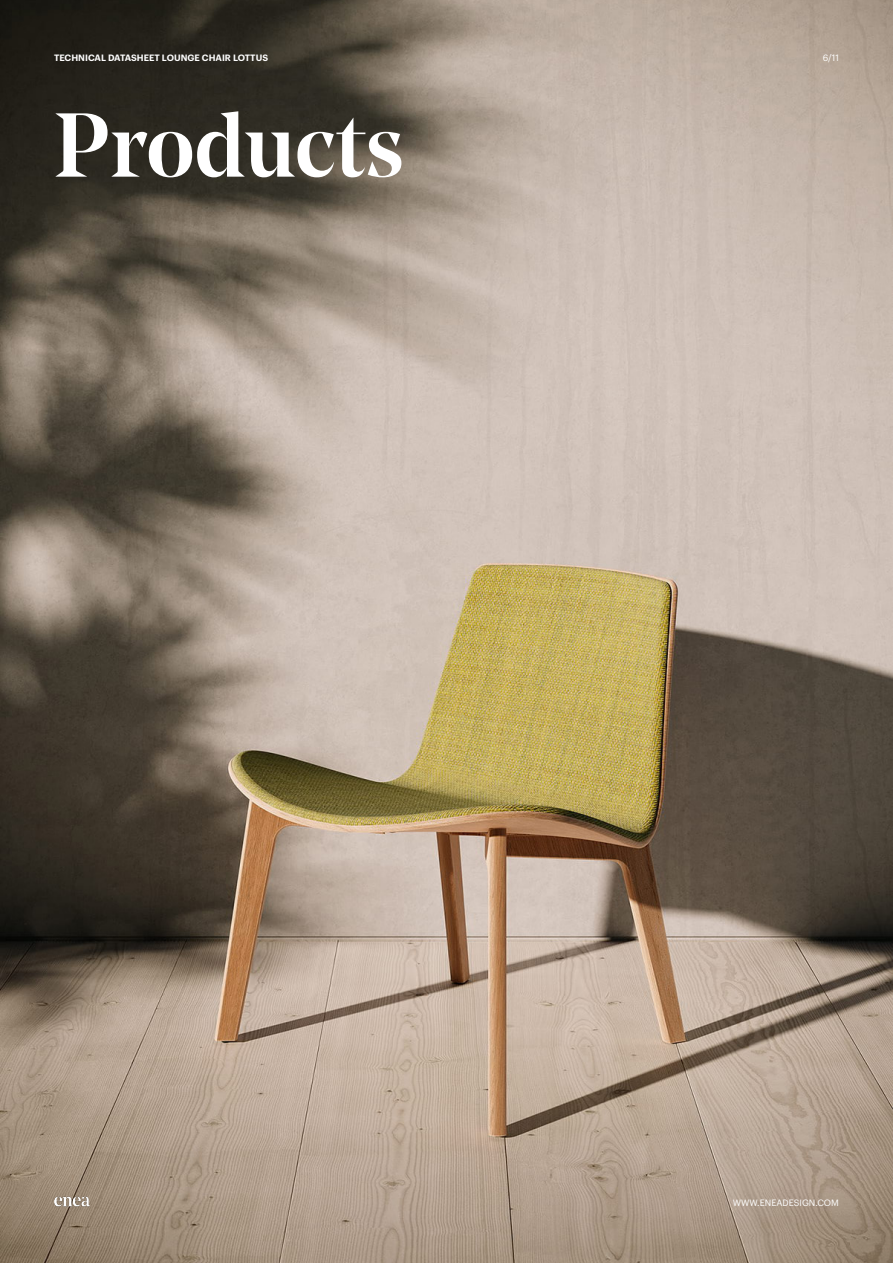
<style>
.page{position:relative;width:893px;height:1263px;background:#fff}
.page>*{position:absolute;margin:0;border:0;box-sizing:border-box;transform-origin:0 0}
.t1{font:500 90px "Noe Display";color:#fff}
.t2{font:600 9px "Graphik";color:#fff}
.t3{font:9px "Graphik";color:#fff}
</style>
<div class="page">
<img style="left:0;top:0;width:893px;height:1263px">
<img style="left:54px;top:1197px;width:36px;height:9px">
<p class="t2" style="left:54px;top:51px;width:216px">TECHNICAL DATASHEET LOUNGE CHAIR LOTTUS</p>
<p class="t3" style="left:823px;top:51px;width:18px">6/11</p>
<h1 class="t1" style="left:54px;top:89px;width:352px">Products</h1>
<p class="t3" style="left:733px;top:1196px;width:108px">WWW.ENEADESIGN.COM</p>
</div>
